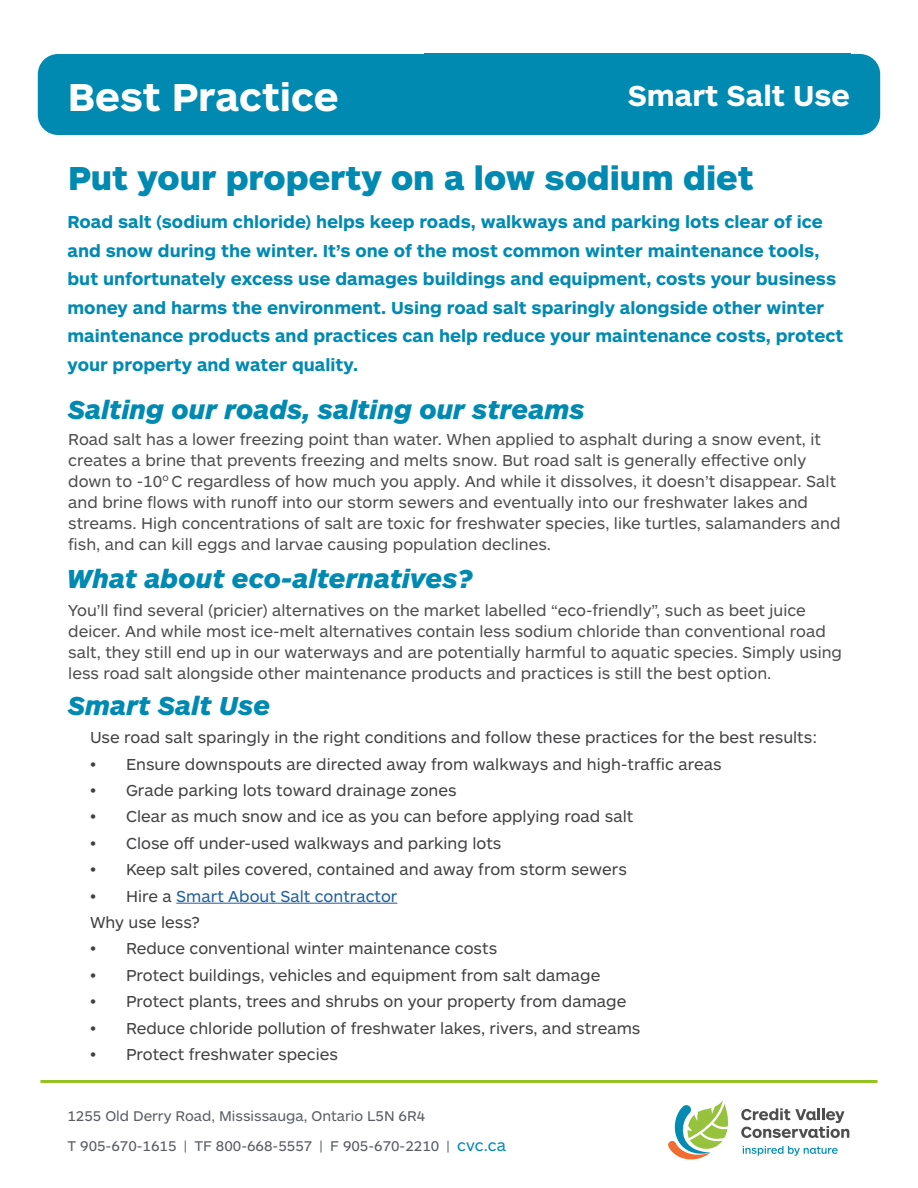
<style>
.page{position:relative;width:918px;height:1188px;background:#fff}
.page>*{position:absolute;margin:0;border:0;box-sizing:border-box;transform-origin:0 0}
.t1{font:700 40.5px "ARS Maquette Pro";color:#fff}
.t2{font:900 34.5px "ARS Maquette Pro";color:#008ab2}
.t3{font:700 30px "ARS Maquette Pro";color:#fff}
.t4{font:italic 900 27px "ARS Maquette Pro";color:#008ab2}
.t5{font:700 18px/28.5px "ARS Maquette Pro";color:#008ab2}
.t6{font:16.5px/21px "ARS Maquette Pro";color:#4d4d4d}
.t7{font:16.5px "ARS Maquette Pro";color:#414042}
.t8{font:16.5px/26.4px "ARS Maquette Pro";color:#215e9e}
.t9{font:14.7px/30px "ARS Maquette Pro";color:#595c61}
.s1{color:#414042}
.s2{font-size:16.5px;color:#008ab3}
</style>
<div class="page">
<hr style="left:40px;top:1080px;width:838px;height:3px;background:#95c123">
<hr style="left:176px;top:903px;width:221px;height:1px;background:#215e9e">
<div style="left:38px;top:54px;width:842px;height:81px;background:#008ab2;border-radius:20px"></div>
<svg style="left:668px;top:1100px;width:60px;height:59px"></svg>
<svg style="left:741px;top:1108px;width:108px;height:30px"></svg>
<svg style="left:743px;top:1146px;width:95px;height:10px"></svg>
<h1 class="t1" style="left:68px;top:70px;width:272px">Best Practice</h1>
<h3 class="t3" style="left:628px;top:76px;width:224px">Smart Salt Use</h3>
<h2 class="t2" style="left:68px;top:156px;width:687px">Put your property on a low sodium diet</h2>
<p class="t5" style="left:68px;top:207px;width:778px">Road salt (sodium chloride) helps keep roads, walkways and parking lots clear of ice and snow during the winter. It’s one of the most common winter maintenance tools, but unfortunately excess use damages buildings and equipment, costs your business money and harms the environment. Using road salt sparingly alongside other winter maintenance products and practices can help reduce your maintenance costs, protect your property and water quality.</p>
<h3 class="t4" style="left:68px;top:392px;width:519px">Salting our roads, salting our streams</h3>
<p class="t6" style="left:68px;top:428px;width:774px">Road salt has a lower freezing point than water. When applied to asphalt during a snow event, it creates a brine that prevents freezing and melts snow. But road salt is generally effective only down to -10<sup>o</sup> C regardless of how much you apply. And while it dissolves, it doesn’t disappear. Salt and brine flows with runoff into our storm sewers and eventually into our freshwater lakes and streams. High concentrations of salt are toxic for freshwater species, like turtles, salamanders and fish, and can kill eggs and larvae causing population declines.</p>
<h3 class="t4" style="left:67px;top:561px;width:409px">What about eco-alternatives?</h3>
<p class="t6" style="left:68px;top:599px;width:775px">You’ll find several (pricier) alternatives on the market labelled “eco-friendly”, such as beet juice deicer. And while most ice-melt alternatives contain less sodium chloride than conventional road salt, they still end up in our waterways and are potentially harmful to aquatic species. Simply using less road salt alongside other maintenance products and practices is still the best option.</p>
<h3 class="t4" style="left:68px;top:688px;width:204px">Smart Salt Use</h3>
<p class="t7" style="left:90px;top:727px;width:729px">Use road salt sparingly in the right conditions and follow these practices for the best results:</p>
<p class="t7" style="left:90px;top:753px;width:633px">• Ensure downspouts are directed away from walkways and high-traffic areas</p>
<p class="t7" style="left:90px;top:780px;width:368px">• Grade parking lots toward drainage zones</p>
<p class="t7" style="left:90px;top:806px;width:545px">• Clear as much snow and ice as you can before applying road salt</p>
<p class="t7" style="left:90px;top:832px;width:413px">• Close off under-used walkways and parking lots</p>
<p class="t7" style="left:90px;top:859px;width:538px">• Keep salt piles covered, contained and away from storm sewers</p>
<p class="t8" style="left:90px;top:882px;width:309px"><span class="s1">• Hire a</span> Smart About Salt contractor<br><span class="s1">Why use less?</span></p>
<p class="t7" style="left:90px;top:938px;width:409px">• Reduce conventional winter maintenance costs</p>
<p class="t7" style="left:90px;top:964px;width:512px">• Protect buildings, vehicles and equipment from salt damage</p>
<p class="t7" style="left:90px;top:991px;width:538px">• Protect plants, trees and shrubs on your property from damage</p>
<p class="t7" style="left:90px;top:1017px;width:552px">• Reduce chloride pollution of freshwater lakes, rivers, and streams</p>
<p class="t7" style="left:90px;top:1044px;width:250px">• Protect freshwater species</p>
<p class="t9" style="left:68px;top:1100px;width:440px">1255 Old Derry Road, Mississauga, Ontario L5N 6R4<br>T 905-670-1615 | TF 800-668-5557 | F 905-670-2210 | <span class="s2">cvc.ca</span></p>
</div>
